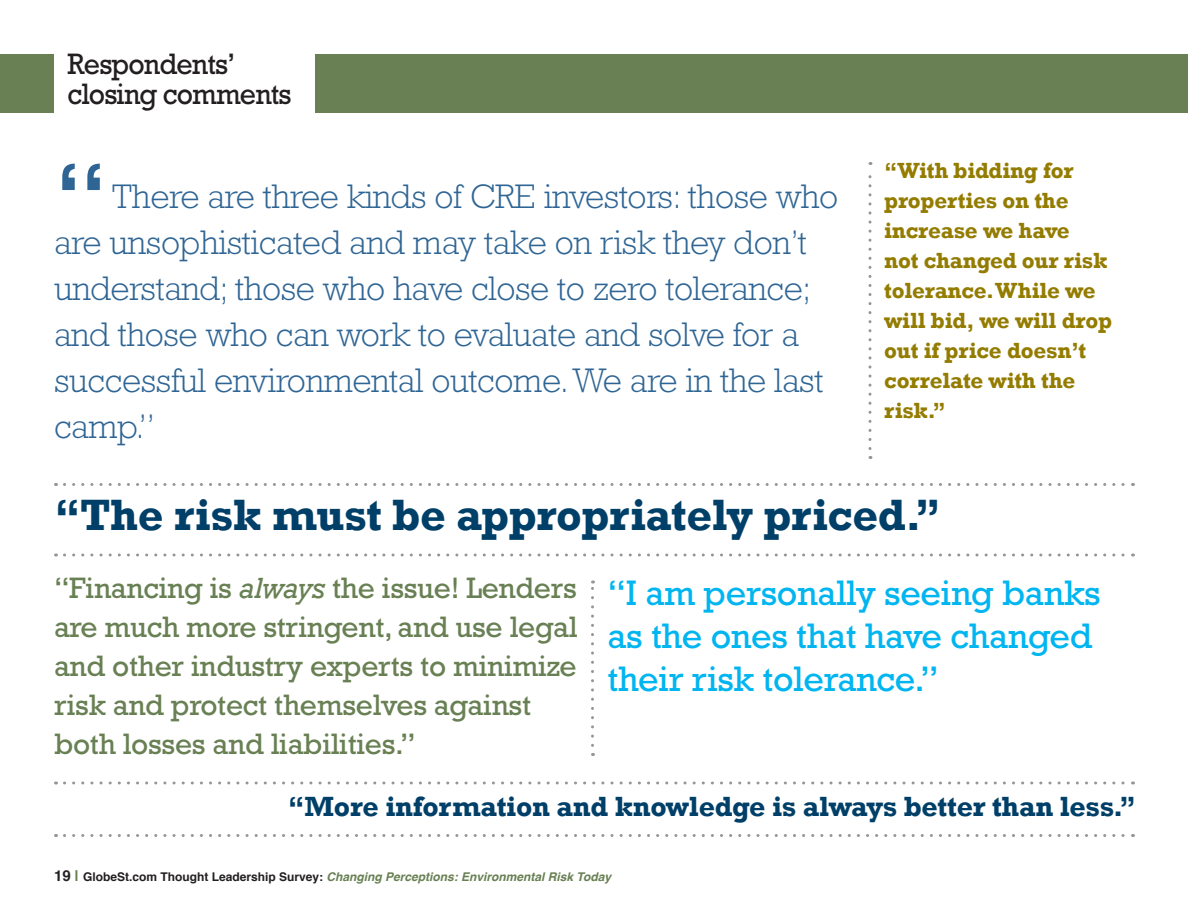
<style>
.page{position:relative;width:1188px;height:918px;background:#fff}
.page>*{position:absolute;margin:0;border:0;box-sizing:border-box;transform-origin:0 0}
.t1{font:103.65px "Rockwell Std";color:#2f6594}
.t2{font:700 45px "Rockwell";letter-spacing:-.01em;color:#003f68}
.t3{font:36px/43.2px "Rockwell Std";letter-spacing:-.01em;color:#00b5f0}
.t4{font:300 34.5px/46px "Rockwell Std";letter-spacing:-.01em;color:#2f6594}
.t5{font:30px/39px "Rockwell Std";letter-spacing:-.01em;color:#688053}
.BHEAD{font:30px/30px "Rockwell Std";letter-spacing:-.03em;color:#231f20;scale:.95 1}
.t6{font:700 28.5px "Rockwell";letter-spacing:-.01em;color:#003f68}
.t7{font:700 22.5px/30px "Rockwell";letter-spacing:-.01em;color:#937c00}
.t8{font:italic 700 12px "Helvetica";color:#688053}
.s1{font-family:"Rockwell";font-style:italic}
.s2{font-style:normal;font-size:15px;color:#231f20}
.s3{font-style:normal;font-size:15px}
.s4{font-style:normal;color:#231f20}
</style>
<div class="page">
<div style="left:315px;top:54px;width:873px;height:59px;background:#688053"></div>
<div style="left:0;top:54px;width:54px;height:59px;background:#688053"></div>
<svg style="left:868px;top:162px;width:4px;height:287px"></svg>
<svg style="left:64px;top:554px;width:1069px;height:2px"></svg>
<svg style="left:591px;top:580px;width:3px;height:165px"></svg>
<svg style="left:64px;top:483px;width:1069px;height:3px"></svg>
<svg style="left:64px;top:782px;width:1069px;height:2px"></svg>
<svg style="left:64px;top:834px;width:1069px;height:3px"></svg>
<p class="BHEAD" style="left:68px;top:49px;width:237px">Respondents’ closing comments</p>
<p class="t1" style="left:54px;top:139px;width:56px">“</p>
<p class="t4" style="left:54px;top:173px;width:786px;text-indent:58px">There are three kinds of CRE investors: those who are unsophisticated and may take on risk they don’t understand; those who have close to zero tolerance; and those who can work to evaluate and solve for a successful environmental outcome. We are in the last camp.”</p>
<p class="t7" style="left:884px;top:155px;width:229px">“With bidding for properties on the increase we have<br>not changed our risk tolerance. While we will bid, we will drop out if price doesn’t correlate with the risk.”</p>
<p class="t2" style="left:54px;top:487px;width:889px">“The risk must be appropriately priced.”</p>
<p class="t5" style="left:54px;top:568px;width:525px">“Financing is <span class="s1">always</span> the issue! Lenders are much more stringent, and use legal and other industry experts to minimize risk and protect themselves against both losses and liabilities.”</p>
<p class="t3" style="left:608px;top:571px;width:495px">“I am personally seeing banks as the ones that have changed their risk tolerance.”</p>
<p class="t6" style="left:288px;top:789px;width:850px">“More information and knowledge is always better than less.”</p>
<p class="t8" style="left:54px;top:867px;width:559px"><span class="s2">19</span> <span class="s3">|</span> <span class="s4">GlobeSt.com Thought Leadership Survey:</span> Changing Perceptions: Environmental Risk Today</p>
</div>
